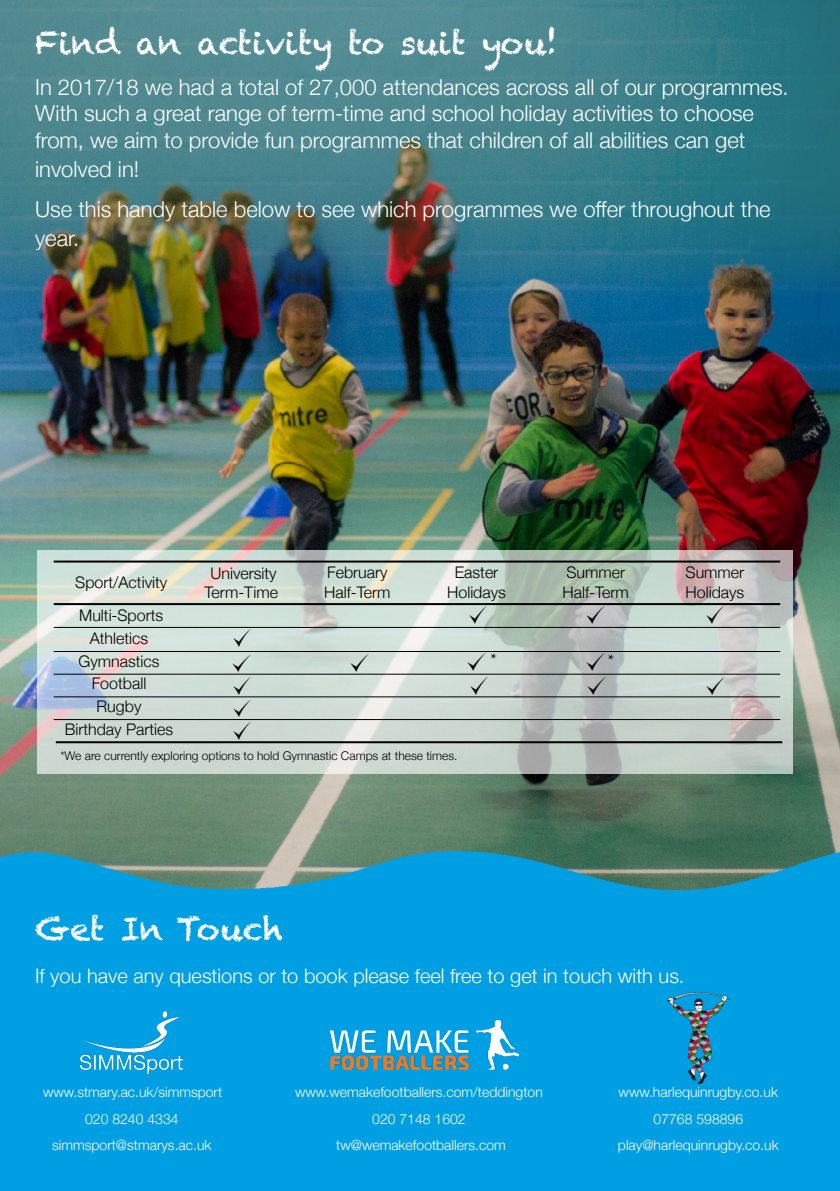
<style>
.page{position:relative;width:840px;height:1191px;background:#fff}
.page>*{position:absolute;margin:0;border:0;box-sizing:border-box;transform-origin:0 0}
.t1{font:32px "Chalkduster";color:#fff}
.t2{font:300 22px/26.4px "Helvetica Neue";color:#fff}
.t3{font:300 20px "Helvetica Neue";color:#fff}
.t4{font:300 16px/19.2px "Helvetica Neue";color:#000;text-align:center}
.t5{font:16px "Minion Pro";color:#000}
.t6{font:300 14px/27.2px "Helvetica Neue";color:#fff;text-align:center}
.t7{font:300 12px "Helvetica Neue";color:#000}
</style>
<div class="page">
<img style="left:0;top:0;width:839px;height:1191px">
<svg style="left:38px;top:550px;width:754px;height:223px;background:#c8d2cc"></svg>
<hr style="left:54px;top:560px;width:725px;height:2px;background:#000">
<hr style="left:54px;top:603px;width:725px;height:2px;background:#000">
<img style="left:469px;top:606px;width:17px;height:17px">
<img style="left:586px;top:606px;width:18px;height:17px">
<img style="left:705px;top:606px;width:18px;height:17px">
<img style="left:233px;top:628px;width:18px;height:18px">
<img style="left:233px;top:654px;width:17px;height:17px">
<img style="left:233px;top:677px;width:18px;height:17px">
<img style="left:233px;top:699px;width:18px;height:18px">
<img style="left:233px;top:721px;width:18px;height:18px">
<img style="left:470px;top:677px;width:17px;height:17px">
<img style="left:587px;top:677px;width:17px;height:17px">
<img style="left:706px;top:677px;width:17px;height:17px">
<hr style="left:54px;top:627px;width:725px;height:1px;background:#000">
<hr style="left:54px;top:651px;width:725px;height:1px;background:#000">
<hr style="left:54px;top:674px;width:725px;height:1px;background:#000">
<hr style="left:54px;top:696px;width:725px;height:1px;background:#000">
<hr style="left:54px;top:719px;width:725px;height:1px;background:#000">
<hr style="left:56px;top:741px;width:725px;height:2px;background:#000">
<img style="left:330px;top:1020px;width:188px;height:49px">
<img style="left:79px;top:1011px;width:104px;height:62px">
<img style="left:350px;top:653px;width:18px;height:18px">
<img style="left:667px;top:992px;width:61px;height:91px">
<img style="left:467px;top:652px;width:18px;height:18px">
<img style="left:586px;top:652px;width:17px;height:18px">
<h1 class="t1" style="left:35px;top:24px;width:524px">Find an activity to suit you!</h1>
<p class="t2" style="left:35px;top:72px;width:754px">In 2017/18 we had a total of 27,000 attendances across all of our programmes.<br>With such a great range of term-time and school holiday activities to choose from, we aim to provide fun programmes that children of all abilities can get</p>
<p class="t2" style="left:35px;top:147px;width:736px;line-height:40.8px">involved in!<br>Use this handy table below to see which programmes we offer throughout the</p>
<p class="t2" style="left:35px;top:223px;width:46px">year.</p>
<p class="t4" style="left:75px;top:571px;width:93px">Sport/Activity</p>
<p class="t4" style="left:204px;top:562px;width:75px">University<br>Term-Time</p>
<p class="t4" style="left:324px;top:562px;width:68px;text-align:left">February<br>Half-Term</p>
<p class="t4" style="left:447px;top:562px;width:60px">Easter<br>Holidays</p>
<p class="t4" style="left:562px;top:562px;width:68px;text-align:left">Summer<br>Half-Term</p>
<p class="t4" style="left:685px;top:562px;width:60px;text-align:left">Summer<br>Holidays</p>
<p class="t4" style="left:65px;top:603px;width:110px;line-height:22.6px">Multi-Sports<br>Athletics<br>Gymnastics<br>Football<br>Rugby<br>Birthday Parties</p>
<p class="t5" style="left:490px;top:648px;width:8px">*</p>
<p class="t5" style="left:607px;top:649px;width:8px">*</p>
<p class="t7" style="left:60px;top:746px;width:398px">*We are currently exploring options to hold Gymnastic Camps at these times.</p>
<h1 class="t1" style="left:35px;top:910px;width:249px">Get In Touch</h1>
<p class="t3" style="left:35px;top:959px;width:650px">If you have any questions or to book please feel free to get in touch with us.</p>
<p class="t6" style="left:43px;top:1077px;width:180px">www.stmary.ac.uk/simmsport<br>020 8240 4334</p>
<p class="t6" style="left:52px;top:1130px;width:161px">simmsport@stmarys.ac.uk</p>
<p class="t6" style="left:295px;top:1077px;width:249px">www.wemakefootballers.com/teddington<br>020 7148 1602</p>
<p class="t6" style="left:336px;top:1130px;width:171px">tw@wemakefootballers.com</p>
<p class="t6" style="left:618px;top:1077px;width:161px">www.harlequinrugby.co.uk<br>07768 598896</p>
<p class="t6" style="left:617px;top:1130px;width:162px">play@harlequinrugby.co.uk</p>
</div>
